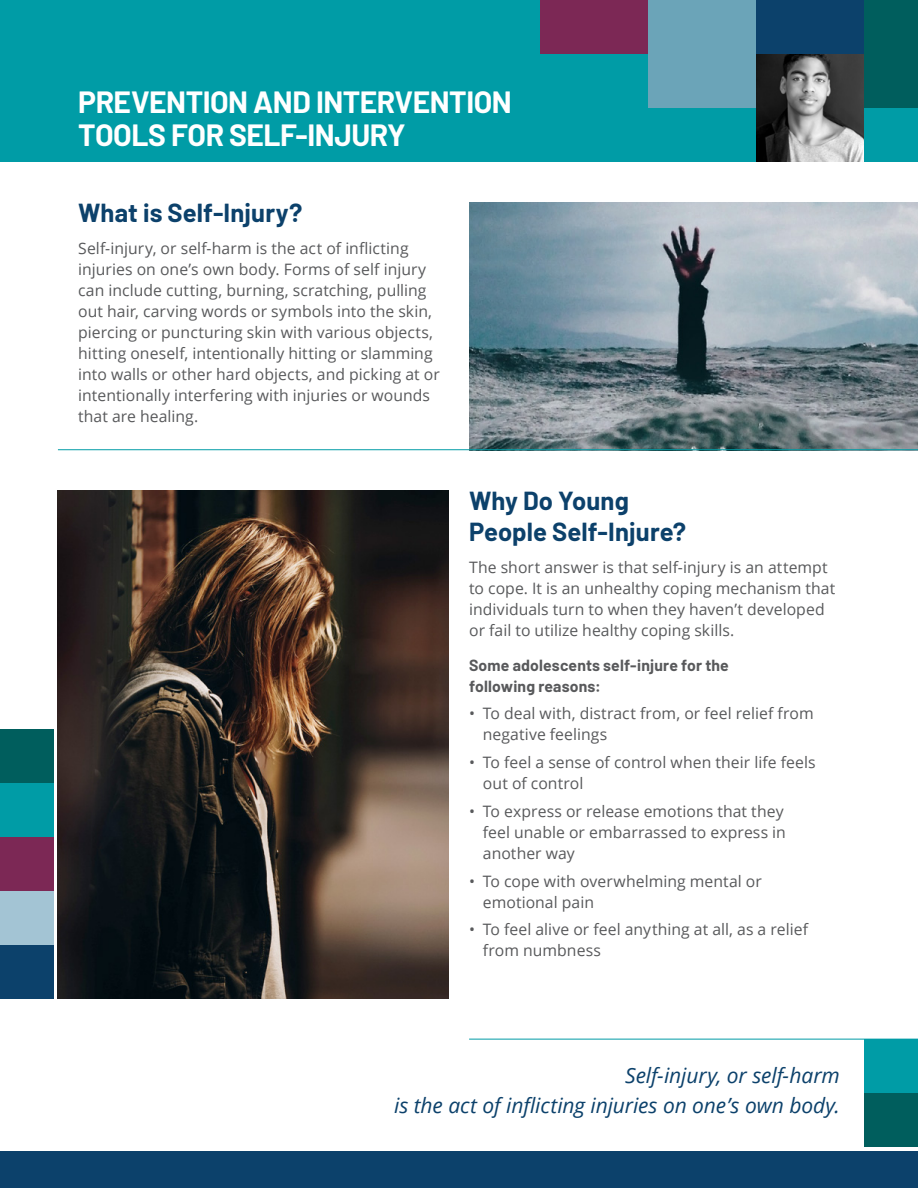
<style>
.page{position:relative;width:918px;height:1188px;background:#fff}
.page>*{position:absolute;margin:0;border:0;box-sizing:border-box;transform-origin:0 0}
.t1{font:700 30px/33px "Barlow";letter-spacing:-.02em;color:#fff}
.t2{font:700 25.5px/30.6px "Barlow";letter-spacing:.005em;color:#0c416b}
.t3{font:italic 21px/30px "Open Sans";letter-spacing:-.005em;color:#0c416b;text-align:right}
.t4{font:15.75px/21px "Open Sans";letter-spacing:.005em;color:#58595b}
.t5{font:700 15.75px/21px "Barlow";letter-spacing:.01em;color:#58595b}
</style>
<div class="page">
<img style="left:58px;top:491px;width:391px;height:508px">
<img style="left:469px;top:202px;width:449px;height:247px">
<div style="left:0;top:0;width:918px;height:162px;background:#009ca6"></div>
<div style="left:864px;top:0;width:54px;height:108px;background:#005e5d"></div>
<div style="left:648px;top:0;width:108px;height:108px;background:#6ba4b8"></div>
<div style="left:540px;top:0;width:108px;height:54px;background:#7c2855"></div>
<div style="left:756px;top:0;width:108px;height:54px;background:#0c416b"></div>
<img style="left:756px;top:54px;width:108px;height:108px">
<div style="left:0;top:1152px;width:918px;height:36px;background:#0c416b"></div>
<hr style="left:58px;top:449px;width:860px;height:1px;background:#009ca6">
<hr style="left:469px;top:1039px;width:449px;height:1px;background:#009ca6">
<div style="left:0;top:891px;width:54px;height:54px;background:#a3c4d4"></div>
<div style="left:0;top:783px;width:54px;height:54px;background:#009ca6"></div>
<div style="left:864px;top:1094px;width:54px;height:54px;background:#005e5d"></div>
<div style="left:0;top:729px;width:54px;height:54px;background:#005e5d"></div>
<div style="left:0;top:945px;width:54px;height:54px;background:#0c416b"></div>
<div style="left:864px;top:1040px;width:54px;height:54px;background:#009ca6"></div>
<div style="left:0;top:837px;width:54px;height:54px;background:#7c2855"></div>
<h1 class="t1" style="left:78px;top:84px;width:435px">PREVENTION AND INTERVENTION<br>TOOLS FOR SELF-INJURY</h1>
<h2 class="t2" style="left:78px;top:196px;width:226px">What is Self-Injury?</h2>
<p class="t4" style="left:78px;top:238px;width:363px">Self-injury, or self-harm is the act of inflicting injuries on one’s own body. Forms of self injury can include cutting, burning, scratching, pulling out hair, carving words or symbols into the skin, piercing or puncturing skin with various objects, hitting oneself, intentionally hitting or slamming into walls or other hard objects, and picking at or intentionally interfering with injuries or wounds that are healing.</p>
<h2 class="t2" style="left:469px;top:484px;width:218px">Why Do Young<br>People Self-Injure?</h2>
<p class="t4" style="left:469px;top:556px;width:368px">The short answer is that self-injury is an attempt to cope. It is an unhealthy coping mechanism that individuals turn to when they haven’t developed or fail to utilize healthy coping skills.</p>
<p class="t5" style="left:469px;top:653px;width:261px">Some adolescents self-injure for the following reasons:</p>
<p class="t4" style="left:483px;top:703px;width:332px;text-indent:-14px">• To deal with, distract from, or feel relief from negative feelings</p>
<p class="t4" style="left:483px;top:751px;width:334px;text-indent:-14px">• To feel a sense of control when their life feels out of control</p>
<p class="t4" style="left:483px;top:800px;width:305px;text-indent:-14px">• To express or release emotions that they feel unable or embarrassed to express in another way</p>
<p class="t4" style="left:483px;top:870px;width:281px;text-indent:-14px">• To cope with overwhelming mental or emotional pain</p>
<p class="t4" style="left:483px;top:919px;width:327px;text-indent:-14px">• To feel alive or feel anything at all, as a relief from numbness</p>
<h3 class="t3" style="left:394px;top:1059px;width:447px">Self-injury, or self-harm<br>is the act of inflicting injuries on one’s own body.</h3>
</div>
